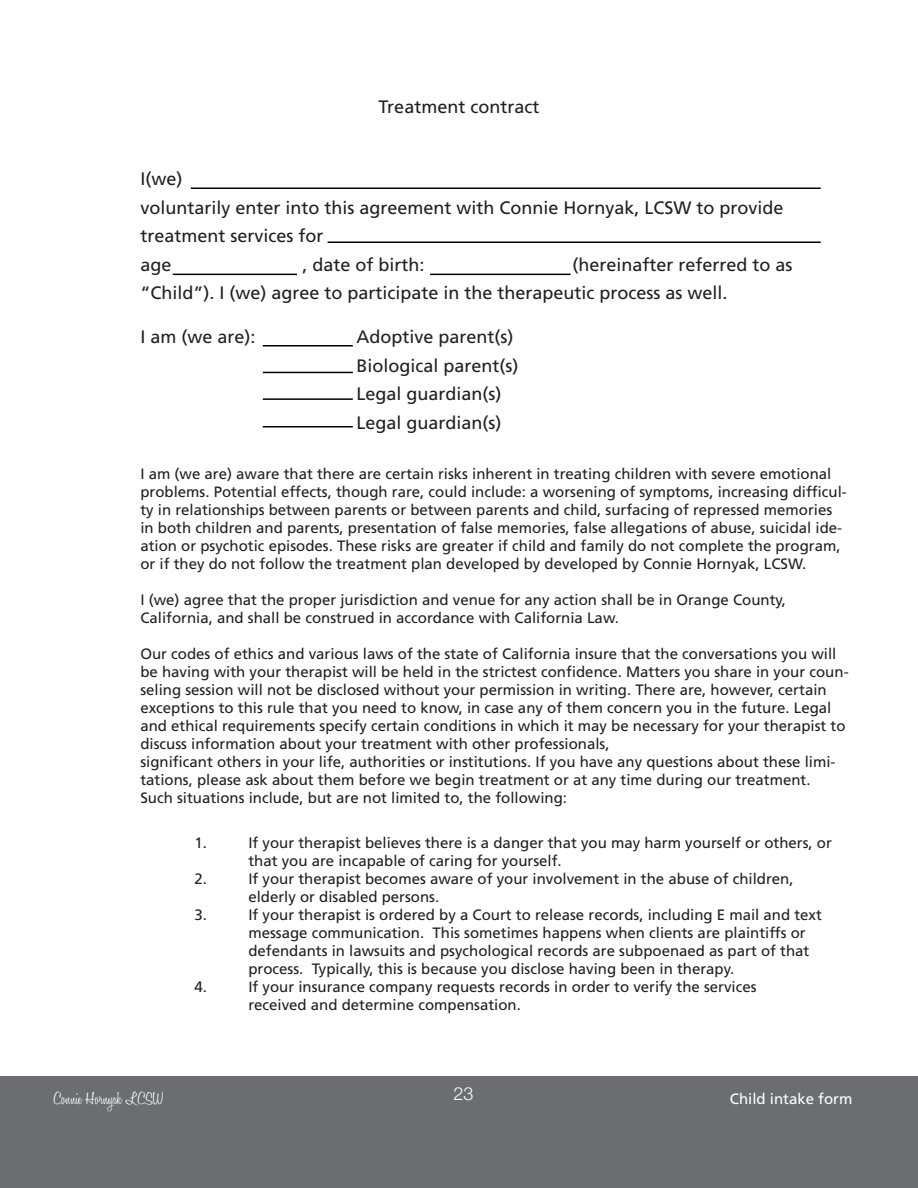
<style>
.page{position:relative;width:918px;height:1188px;background:#fff}
.page>*{position:absolute;margin:0;border:0;box-sizing:border-box;transform-origin:0 0}
.t1{font:18px/28.5px "Frutiger";color:#231f20}
.t2{font:300 18px "Honey Script";color:#fff}
.t3{font:300 18px "Helvetica Neue";color:#fff}
.t4{font:15px/18px "Frutiger";color:#231f20}
.t5{font:15px "Frutiger LT Pro";color:#231f20}
.t6{font:15px "Frutiger LT Pro";color:#fff}
</style>
<div class="page">
<div style="left:0;top:1076px;width:918px;height:112px;background:#6c6d70"></div>
<hr style="left:191px;top:188px;width:630px;height:1px;background:#000">
<hr style="left:328px;top:242px;width:493px;height:1px;background:#000">
<hr style="left:173px;top:274px;width:124px;height:1px;background:#000">
<hr style="left:430px;top:274px;width:141px;height:1px;background:#000">
<hr style="left:263px;top:345px;width:90px;height:1px;background:#000">
<hr style="left:263px;top:372px;width:90px;height:1px;background:#000">
<hr style="left:263px;top:398px;width:90px;height:2px;background:#000">
<hr style="left:263px;top:426px;width:90px;height:2px;background:#000">
<p class="t1" style="left:379px;top:92px;width:162px">Treatment contract</p>
<p class="t1" style="left:140px;top:164px;width:43px">I(we)</p>
<p class="t1" style="left:140px;top:193px;width:645px">voluntarily enter into this agreement with Connie Hornyak, LCSW to provide treatment services for</p>
<p class="t1" style="left:140px;top:250px;width:33px">age</p>
<p class="t1" style="left:302px;top:250px;width:124px">, date of birth:</p>
<p class="t1" style="left:140px;top:250px;width:654px;text-indent:432px">(hereinafter referred to as “Child”). I (we) agree to participate in the therapeutic process as well.</p>
<p class="t1" style="left:140px;top:323px;width:117px">I am (we are):</p>
<p class="t1" style="left:356px;top:323px;width:159px">Adoptive parent(s)</p>
<p class="t1" style="left:356px;top:351px;width:164px">Biological parent(s)</p>
<p class="t1" style="left:356px;top:380px;width:147px">Legal guardian(s)</p>
<p class="t1" style="left:356px;top:408px;width:147px">Legal guardian(s)</p>
<p class="t4" style="left:140px;top:464px;width:708px">I am (we are) aware that there are certain risks inherent in treating children with severe emotional problems. Potential effects, though rare, could include: a worsening of symptoms, increasing difficul&shy;ty in relationships between parents or between parents and child, surfacing of repressed memories in both children and parents, presentation of false memories, false allegations of abuse, suicidal ide&shy;ation or psychotic episodes. These risks are greater if child and family do not complete the program, or if they do not follow the treatment plan developed by developed by Connie Hornyak, LCSW.</p>
<p class="t4" style="left:140px;top:590px;width:647px">I (we) agree that the proper jurisdiction and venue for any action shall be in Orange County,<br>California, and shall be construed in accordance with California Law.</p>
<p class="t4" style="left:140px;top:644px;width:710px">Our codes of ethics and various laws of the state of California insure that the conversations you will be having with your therapist will be held in the strictest confidence. Matters you share in your coun&shy;seling session will not be disclosed without your permission in writing. There are, however, certain exceptions to this rule that you need to know, in case any of them concern you in the future. Legal and ethical requirements specify certain conditions in which it may be necessary for your therapist to discuss information about your treatment with other professionals,</p>
<p class="t4" style="left:140px;top:752px;width:697px">significant others in your life, authorities or institutions. If you have any questions about these limi&shy;tations, please ask about them before we begin treatment or at any time during our treatment.<br>Such situations include, but are not limited to, the following:</p>
<p class="t4" style="left:194px;top:834px;width:14px">1.</p>
<p class="t4" style="left:248px;top:834px;width:585px">If your therapist believes there is a danger that you may harm yourself or others, or</p>
<p class="t4" style="left:248px;top:852px;width:315px">that you are incapable of caring for yourself.</p>
<p class="t4" style="left:194px;top:870px;width:14px">2.</p>
<p class="t4" style="left:248px;top:870px;width:547px">If your therapist becomes aware of your involvement in the abuse of children,</p>
<p class="t4" style="left:248px;top:888px;width:192px">elderly or disabled persons.</p>
<p class="t4" style="left:194px;top:906px;width:14px">3.</p>
<p class="t4" style="left:248px;top:906px;width:575px">If your therapist is ordered by a Court to release records, including E mail and text message communication. This sometimes happens when clients are plaintiffs or defendants in lawsuits and psychological records are subpoenaed as part of that process. Typically, this is because you disclose having been in therapy.</p>
<p class="t5" style="left:194px;top:978px;width:14px">4.</p>
<p class="t5" style="left:248px;top:978px;width:510px">If your insurance company requests records in order to verify the services</p>
<p class="t5" style="left:248px;top:996px;width:274px">received and determine compensation.</p>
<p class="t2" style="left:54px;top:1087px;width:111px">Connie Hornyak LCSW</p>
<p class="t3" style="left:453px;top:1079px;width:22px">23</p>
<p class="t6" style="left:730px;top:1090px;width:124px">Child intake form</p>
</div>
